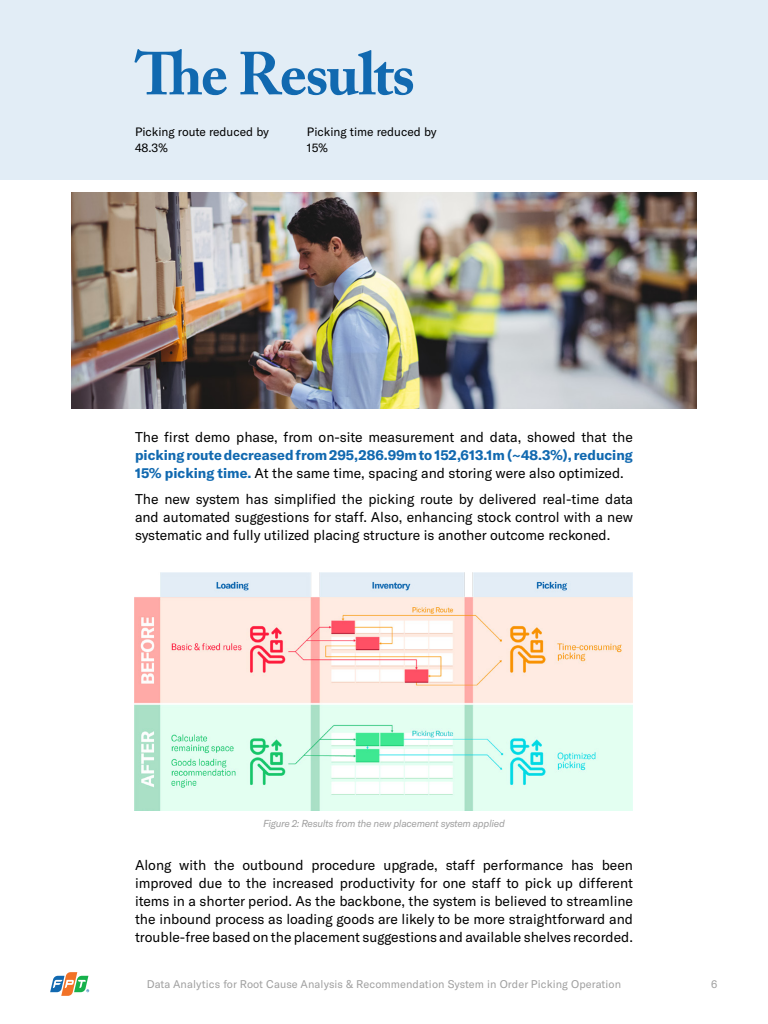
<style>
.page{position:relative;width:768px;height:1024px;background:#fff}
.page>*{position:absolute;margin:0;border:0;box-sizing:border-box;transform-origin:0 0}
.t1{font:700 60px "Adobe Caslon Pro";letter-spacing:-.03em;color:#1169b0}
.t2{font:14px/18px "GT America";color:#000;text-align:justify}
.t3{font:700 14px/18px "GT America";color:#1169b0}
.t4{font:12px/16px "GT America";color:#000}
.t5{font:11px "GT America";letter-spacing:.01em;color:#a0a0a0}
.t6{font:italic 10px "GT America";letter-spacing:-.03em;color:#a0a0a0}
.s1{font-weight:400;color:#000}
</style>
<div class="page">
<svg style="left:50px;top:972px;width:39px;height:24px"></svg>
<div style="left:0;top:0;width:768px;height:180px;background:#e2edf6"></div>
<img style="left:135px;top:573px;width:498px;height:238px">
<img style="left:71px;top:192px;width:626px;height:217px">
<h1 class="t1" style="left:135px;top:38px;width:282px">The Results</h1>
<p class="t4" style="left:135px;top:123px;width:136px">Picking route reduced by<br>48.3%</p>
<p class="t4" style="left:307px;top:123px;width:131px">Picking time reduced by<br>15%</p>
<p class="t2" style="left:135px;top:428px;width:499px">The first demo phase, from on-site measurement and data, showed that the</p>
<p class="t3" style="left:135px;top:446px;width:499px">picking route decreased from 295,286.99m to 152,613.1m (~48.3%), reducing<br>15% picking time. <span class="s1">At the same time, spacing and storing were also optimized.</span></p>
<p class="t2" style="left:135px;top:490px;width:500px">The new system has simplified the picking route by delivered real-time data and automated suggestions for staff. Also, enhancing stock control with a new systematic and fully utilized placing structure is another outcome reckoned.</p>
<p class="t6" style="left:263px;top:817px;width:243px">Figure 2: Results from the new placement system applied</p>
<p class="t2" style="left:135px;top:856px;width:500px">Along with the outbound procedure upgrade, staff performance has been improved due to the increased productivity for one staff to pick up different items in a shorter period. As the backbone, the system is believed to streamline the inbound process as loading goods are likely to be more straightforward and trouble-free based on the placement suggestions and available shelves recorded.</p>
<p class="t5" style="left:147px;top:978px;width:476px">Data Analytics for Root Cause Analysis &amp; Recommendation System in Order Picking Operation</p>
<p class="t5" style="left:711px;top:978px;width:8px">6</p>
</div>
